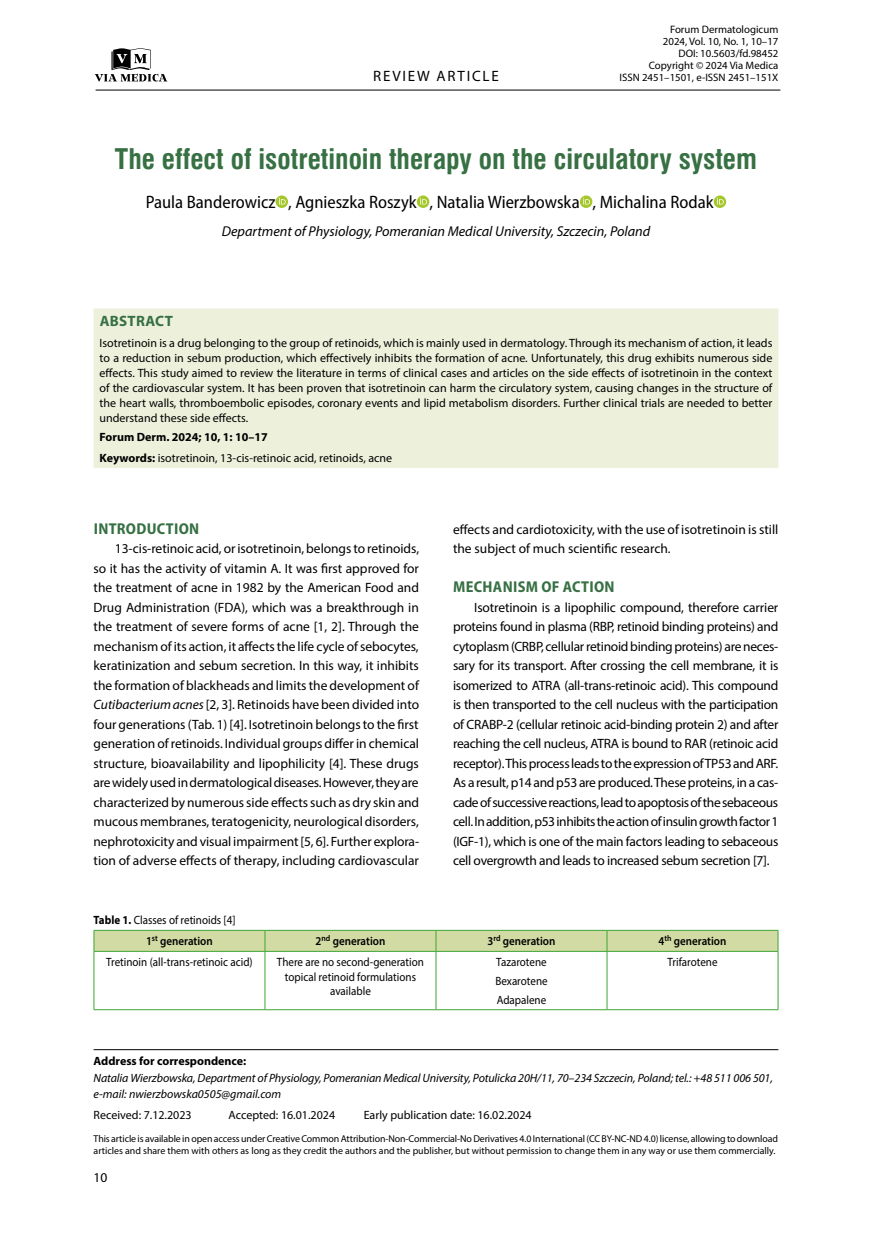
<style>
.page{position:relative;width:872px;height:1234px;background:#fff}
.page>*{position:absolute;margin:0;border:0;box-sizing:border-box;transform-origin:0 0}
.t1{font:700 27.75px "Swis 721 Cn EU";color:#377043}
.t2{font:semi-condensed 18px "Myriad Pro";color:#000}
.t3{font:700 semi-condensed 15.75px "Myriad Pro";letter-spacing:.02em;color:#377043}
.t4{font:15px "Myriad Pro";letter-spacing:.12em;color:#000}
.t5{font:700 15px "Myriad Pro";letter-spacing:.02em;color:#377043}
.t6{font:italic 14.25px "Myriad Pro";color:#000}
.t7{font:13.5px/19.5px "Myriad Pro";color:#000;text-align:justify}
.t8{font:12px/15px "Myriad Pro";color:#000;text-align:justify}
.t9{font:12px/14.4px "Myriad Pro";color:#000;scale:.92 1}
.t10{font:italic 12px/16.5px "Myriad Pro";letter-spacing:-.01em;color:#000}
.t11{font:600 12px "Myriad Pro";color:#000;scale:.92 1}
.t12{font:700 12px "Myriad Pro";color:#000}
.t13{font:10.8px/12px "Myriad Pro";color:#000;text-align:right}
.t14{font:9.9px/11.9px "Myriad Pro";letter-spacing:-.01em;color:#000}
.s1{font-weight:700}
.s2{font-style:italic}
.s3{font-weight:600}
</style>
<div class="page">
<svg style="left:275px;top:195px;width:13px;height:13px"></svg>
<svg style="left:279px;top:197px;width:7px;height:8px"></svg>
<svg style="left:417px;top:195px;width:12px;height:13px"></svg>
<svg style="left:420px;top:197px;width:7px;height:8px"></svg>
<svg style="left:580px;top:195px;width:12px;height:13px"></svg>
<svg style="left:583px;top:197px;width:7px;height:8px"></svg>
<svg style="left:713px;top:195px;width:13px;height:13px"></svg>
<svg style="left:717px;top:197px;width:7px;height:8px"></svg>
<div style="left:94px;top:308px;width:684px;height:160px;background:#edf1dc"></div>
<svg style="left:95px;top:48px;width:72px;height:34px"></svg>
<hr style="left:96px;top:90px;width:684px;height:1px;background:#000">
<hr style="left:94px;top:1049px;width:684px;height:1px;background:#000">
<hr style="left:264px;top:951px;width:1px;height:58px;background:#3fa535">
<hr style="left:435px;top:951px;width:1px;height:58px;background:#3fa535">
<hr style="left:606px;top:951px;width:1px;height:58px;background:#3fa535">
<hr style="left:94px;top:929px;width:171px;height:1px;background:#3fa535">
<hr style="left:265px;top:929px;width:171px;height:1px;background:#3fa535">
<hr style="left:436px;top:929px;width:171px;height:1px;background:#3fa535">
<hr style="left:607px;top:929px;width:171px;height:1px;background:#3fa535">
<svg style="left:94px;top:930px;width:684px;height:21px;background:#c8d89d"></svg>
<hr style="left:94px;top:951px;width:1px;height:58px;background:#3fa535">
<hr style="left:777px;top:951px;width:1px;height:58px;background:#3fa535">
<hr style="left:94px;top:1009px;width:171px;height:1px;background:#3fa535">
<hr style="left:265px;top:1009px;width:171px;height:1px;background:#3fa535">
<hr style="left:436px;top:1009px;width:171px;height:1px;background:#3fa535">
<hr style="left:607px;top:1009px;width:171px;height:1px;background:#3fa535">
<p class="t4" style="left:373px;top:67px;width:127px">REVIEW ARTICLE</p>
<p class="t13" style="left:619px;top:23px;width:160px">Forum Dermatologicum<br>2024, Vol. 10, No. 1, 10–17<br>DOI: 10.5603/fd.98452<br>Copyright © 2024 Via Medica<br>ISSN 2451–1501, e-ISSN 2451–151X</p>
<h1 class="t1" style="left:115px;top:143px;width:643px">The effect of isotretinoin therapy on the circulatory system</h1>
<h2 class="t2" style="left:146px;top:191px;width:569px">Paula Banderowicz , Agnieszka Roszyk , Natalia Wierzbowska , Michalina Rodak</h2>
<p class="t6" style="left:222px;top:222px;width:430px">Department of Physiology, Pomeranian Medical University, Szczecin, Poland</p>
<p class="t5" style="left:100px;top:311px;width:75px">ABSTRACT</p>
<p class="t8" style="left:100px;top:335px;width:674px">Isotretinoin is a drug belonging to the group of retinoids, which is mainly used in dermatology. Through its mechanism of action, it leads to a reduction in sebum production, which effectively inhibits the formation of acne. Unfortunately, this drug exhibits numerous side effects. This study aimed to review the literature in terms of clinical cases and articles on the side effects of isotretinoin in the context of the cardiovascular system. It has been proven that isotretinoin can harm the circulatory system, causing changes in the structure of the heart walls, thromboembolic episodes, coronary events and lipid metabolism disorders. Further clinical trials are needed to better understand these side effects.</p>
<p class="t8" style="left:100px;top:426px;width:294px;line-height:21px"><span class="s1">Forum Derm. 2024; 10, 1: 10–17<br>Keywords:</span> isotretinoin, 13-cis-retinoic acid, retinoids, acne</p>
<p class="t3" style="left:94px;top:518px;width:107px">INTRODUCTION</p>
<p class="t7" style="left:94px;top:538px;width:327px;text-indent:21px">13-cis-retinoic acid, or isotretinoin, belongs to retinoids, so it has the activity of vitamin A. It was first approved for the treatment of acne in 1982 by the American Food and Drug Administration (FDA), which was a breakthrough in the treatment of severe forms of acne [1, 2]. Through the mechanism of its action, it affects the life cycle of sebocytes, keratinization and sebum secretion. In this way, it inhibits the formation of blackheads and limits the development of <span class="s2">Cutibacterium acnes</span> [2, 3]. Retinoids have been divided into four generations (Tab. 1) [4]. Isotretinoin belongs to the first generation of retinoids. Individual groups differ in chemical structure, bioavailability and lipophilicity [4]. These drugs are widely used in dermatological diseases. However, they are characterized by numerous side effects such as dry skin and mucous membranes, teratogenicity, neurological disorders, nephrotoxicity and visual impairment [5, 6]. Further explora&shy;tion of adverse effects of therapy, including cardiovascular</p>
<p class="t7" style="left:453px;top:519px;width:327px">effects and cardiotoxicity, with the use of isotretinoin is still the subject of much scientific research.</p>
<p class="t3" style="left:453px;top:576px;width:163px">MECHANISM OF ACTION</p>
<p class="t7" style="left:453px;top:597px;width:327px;text-indent:21px">Isotretinoin is a lipophilic compound, therefore carrier proteins found in plasma (RBP, retinoid binding proteins) and cytoplasm (CRBP, cellular retinoid binding proteins) are neces&shy;sary for its transport. After crossing the cell membrane, it is isomerized to ATRA (all-trans-retinoic acid). This compound is then transported to the cell nucleus with the participation of CRABP-2 (cellular retinoic acid-binding protein 2) and after reaching the cell nucleus, ATRA is bound to RAR (retinoic acid receptor). This process leads to the expression of TP53 and ARF.<br>As a result, p14 and p53 are produced. These proteins, in a cas&shy;cade of successive reactions, lead to apoptosis of the sebaceous cell. In addition, p53 inhibits the action of insulin growth factor 1 (IGF-1), which is one of the main factors leading to sebaceous cell overgrowth and leads to increased sebum secretion [7].</p>
<p class="t9" style="left:146px;top:908px;width:99px;line-height:21.3px;text-indent:-52px"><span class="s1">Table 1.</span> Classes of retinoids [4]<br><span class="s3">1</span><sup>st</sup> <span class="s3">generation</span></p>
<p class="t11" style="left:315px;top:933px;width:77px">2<sup>nd</sup> generation</p>
<p class="t11" style="left:487px;top:933px;width:75px">3<sup>rd</sup> generation</p>
<p class="t11" style="left:658px;top:933px;width:75px">4<sup>th</sup> generation</p>
<p class="t9" style="left:106px;top:954px;width:161px">Tretinoin (all-trans-retinoic acid)</p>
<p class="t9" style="left:277px;top:954px;width:161px;text-align:center">There are no second-generation topical retinoid formulations available</p>
<p class="t9" style="left:495px;top:952px;width:58px;line-height:18.6px;text-align:justify">Tazarotene Bexarotene Adapalene</p>
<p class="t9" style="left:667px;top:954px;width:56px">Trifarotene</p>
<p class="t12" style="left:94px;top:1053px;width:154px">Address for correspondence:</p>
<p class="t10" style="left:94px;top:1069px;width:681px">Natalia Wierzbowska, Department of Physiology, Pomeranian Medical University, Potulicka 20H/11, 70–234 Szczecin, Poland; tel.: +48 511 006 501, e-mail: nwierzbowska0505@gmail.com</p>
<p class="t8" style="left:94px;top:1107px;width:100px">Received: 7.12.2023</p>
<p class="t8" style="left:229px;top:1107px;width:108px">Accepted: 16.01.2024</p>
<p class="t8" style="left:364px;top:1107px;width:169px">Early publication date: 16.02.2024</p>
<p class="t14" style="left:94px;top:1131px;width:686px">This article is available in open access under Creative Common Attribution-Non-Commercial-No Derivatives 4.0 International (CC BY-NC-ND 4.0) license, allowing to download articles and share them with others as long as they credit the authors and the publisher, but without permission to change them in any way or use them commercially.</p>
<p class="t7" style="left:94px;top:1167px;width:15px">10</p>
</div>
